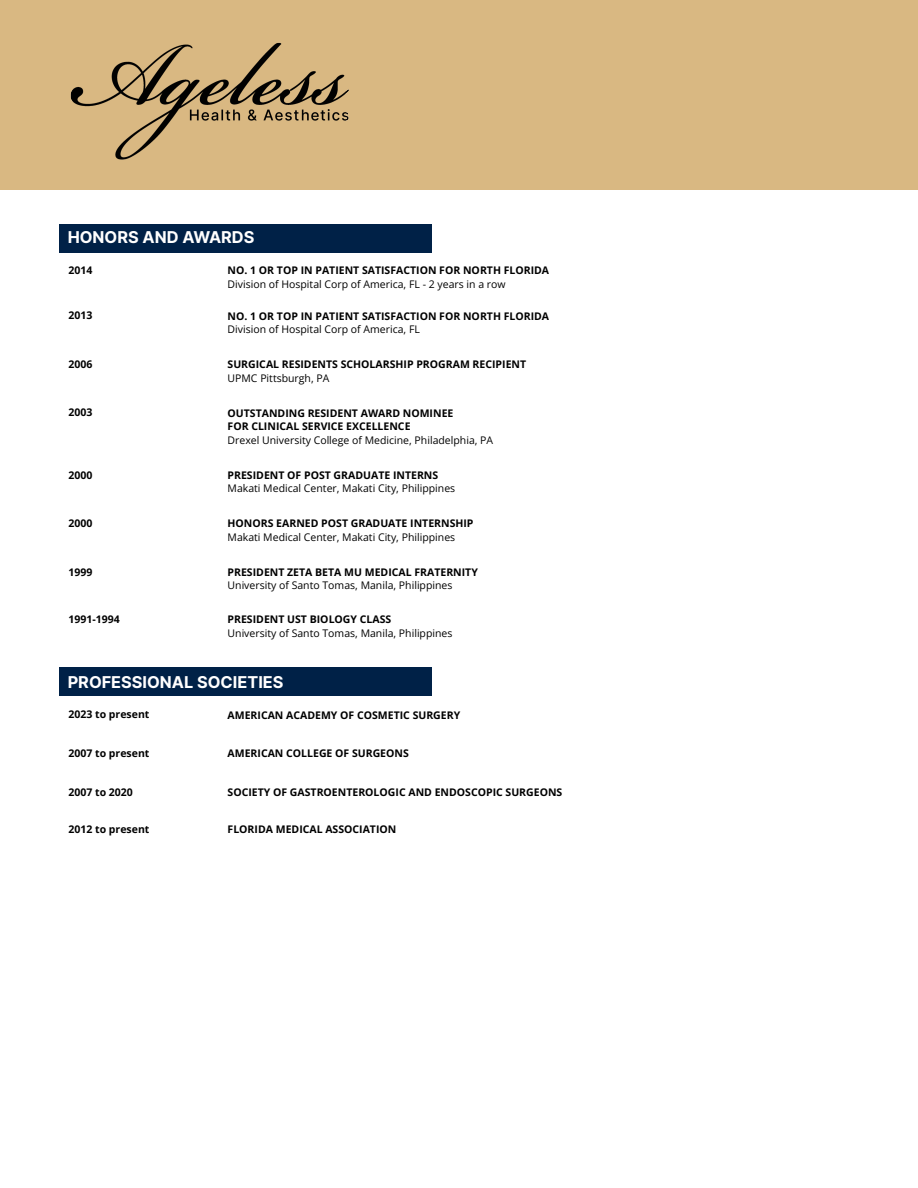
<style>
.page{position:relative;width:918px;height:1188px;background:#fff}
.page>*{position:absolute;margin:0;border:0;box-sizing:border-box;transform-origin:0 0}
.t1{font:700 16.35px "Inter";color:#fff}
.t2{font:700 10.5px/13.5px "Open Sans";color:#000}
.t3{font:10.5px "Open Sans";color:#000}
</style>
<div class="page">
<div style="left:59px;top:224px;width:373px;height:29px;background:#002147"></div>
<div style="left:59px;top:667px;width:373px;height:29px;background:#002147"></div>
<div style="left:0;top:0;width:918px;height:190px;background:#d9b882"></div>
<img style="left:70px;top:42px;width:279px;height:118px">
<h1 class="t1" style="left:68px;top:226px;width:188px">HONORS AND AWARDS</h1>
<p class="t2" style="left:68px;top:263px;width:26px">2014</p>
<p class="t2" style="left:228px;top:263px;width:323px">NO. 1 OR TOP IN PATIENT SATISFACTION FOR NORTH FLORIDA</p>
<p class="t3" style="left:228px;top:277px;width:280px">Division of Hospital Corp of America, FL - 2 years in a row</p>
<p class="t2" style="left:68px;top:309px;width:26px">2013</p>
<p class="t2" style="left:228px;top:309px;width:323px">NO. 1 OR TOP IN PATIENT SATISFACTION FOR NORTH FLORIDA</p>
<p class="t3" style="left:228px;top:322px;width:194px">Division of Hospital Corp of America, FL</p>
<p class="t2" style="left:68px;top:357px;width:26px">2006</p>
<p class="t2" style="left:228px;top:358px;width:300px">SURGICAL RESIDENTS SCHOLARSHIP PROGRAM RECIPIENT</p>
<p class="t3" style="left:228px;top:371px;width:103px">UPMC Pittsburgh, PA</p>
<p class="t2" style="left:68px;top:406px;width:26px">2003</p>
<p class="t2" style="left:228px;top:406px;width:227px">OUTSTANDING RESIDENT AWARD NOMINEE<br>FOR CLINICAL SERVICE EXCELLENCE</p>
<p class="t3" style="left:228px;top:433px;width:267px">Drexel University College of Medicine, Philadelphia, PA</p>
<p class="t2" style="left:68px;top:468px;width:26px">2000</p>
<p class="t2" style="left:228px;top:468px;width:212px">PRESIDENT OF POST GRADUATE INTERNS</p>
<p class="t3" style="left:228px;top:481px;width:229px">Makati Medical Center, Makati City, Philippines</p>
<p class="t2" style="left:68px;top:516px;width:26px">2000</p>
<p class="t2" style="left:228px;top:517px;width:247px">HONORS EARNED POST GRADUATE INTERNSHIP</p>
<p class="t3" style="left:228px;top:530px;width:229px">Makati Medical Center, Makati City, Philippines</p>
<p class="t2" style="left:68px;top:565px;width:26px">1999</p>
<p class="t2" style="left:228px;top:565px;width:252px">PRESIDENT ZETA BETA MU MEDICAL FRATERNITY</p>
<p class="t3" style="left:228px;top:578px;width:226px">University of Santo Tomas, Manila, Philippines</p>
<p class="t2" style="left:68px;top:612px;width:53px">1991-1994</p>
<p class="t2" style="left:228px;top:613px;width:165px">PRESIDENT UST BIOLOGY CLASS</p>
<p class="t3" style="left:228px;top:626px;width:226px">University of Santo Tomas, Manila, Philippines</p>
<h1 class="t1" style="left:68px;top:670px;width:217px">PROFESSIONAL SOCIETIES</h1>
<p class="t2" style="left:68px;top:707px;width:83px">2023 to present</p>
<p class="t2" style="left:228px;top:708px;width:234px">AMERICAN ACADEMY OF COSMETIC SURGERY</p>
<p class="t2" style="left:68px;top:746px;width:83px">2007 to present</p>
<p class="t2" style="left:228px;top:746px;width:183px">AMERICAN COLLEGE OF SURGEONS</p>
<p class="t2" style="left:68px;top:785px;width:66px">2007 to 2020</p>
<p class="t2" style="left:228px;top:785px;width:336px">SOCIETY OF GASTROENTEROLOGIC AND ENDOSCOPIC SURGEONS</p>
<p class="t2" style="left:68px;top:822px;width:83px">2012 to present</p>
<p class="t2" style="left:228px;top:822px;width:170px">FLORIDA MEDICAL ASSOCIATION</p>
</div>
